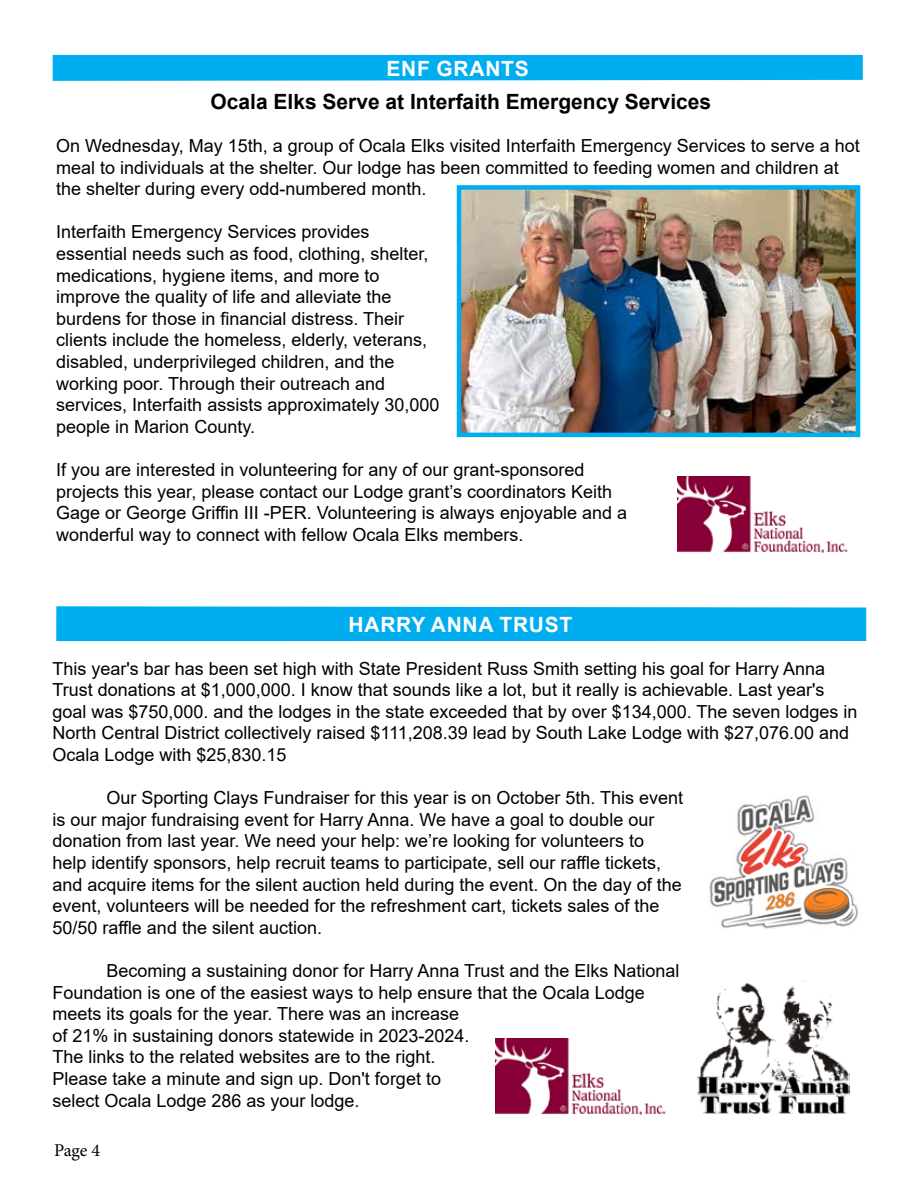
<style>
.page{position:relative;width:918px;height:1188px;background:#fff}
.page>*{position:absolute;margin:0;border:0;box-sizing:border-box;transform-origin:0 0}
.t1{font:700 21px "Arial";color:#000}
.t2{font:700 21px "Arial";letter-spacing:.035em;color:#fff}
.t3{font:18px/21.6px "Arial";color:#000}
.t4{font:18px "Minion Pro";color:#000}
</style>
<div class="page">
<div style="left:53px;top:55px;width:810px;height:26px;background:#00aeef"></div>
<div style="left:56px;top:606px;width:810px;height:35px;background:#00aeef"></div>
<img style="left:677px;top:477px;width:171px;height:76px">
<img style="left:697px;top:981px;width:152px;height:133px">
<img style="left:495px;top:1039px;width:171px;height:76px">
<img style="left:709px;top:794px;width:149px;height:134px">
<img style="left:462px;top:190px;width:393px;height:242px">
<div style="left:457px;top:185px;width:403px;height:252px;border:4px solid #00aeef"></div>
<p class="t2" style="left:386px;top:53px;width:144px">ENF GRANTS</p>
<p class="t1" style="left:211px;top:87px;width:502px">Ocala Elks Serve at Interfaith Emergency Services</p>
<p class="t3" style="left:56px;top:135px;width:805px">On Wednesday, May 15th, a group of Ocala Elks visited Interfaith Emergency Services to serve a hot meal to individuals at the shelter. Our lodge has been committed to feeding women and children at the shelter during every odd-numbered month.</p>
<p class="t3" style="left:56px;top:221px;width:385px">Interfaith Emergency Services provides essential needs such as food, clothing, shelter, medications, hygiene items, and more to improve the quality of life and alleviate the burdens for those in financial distress. Their clients include the homeless, elderly, veterans, disabled, underprivileged children, and the working poor. Through their outreach and services, Interfaith assists approximately 30,000 people in Marion County.</p>
<p class="t3" style="left:56px;top:459px;width:572px">If you are interested in volunteering for any of our grant-sponsored projects this year, please contact our Lodge grant’s coordinators Keith Gage or George Griffin III -PER. Volunteering is always enjoyable and a wonderful way to connect with fellow Ocala Elks members.</p>
<p class="t2" style="left:349px;top:610px;width:225px">HARRY ANNA TRUST</p>
<p class="t3" style="left:52px;top:657px;width:807px">This year's bar has been set high with State President Russ Smith setting his goal for Harry Anna Trust donations at $1,000,000. I know that sounds like a lot, but it really is achievable. Last year's goal was $750,000. and the lodges in the state exceeded that by over $134,000. The seven lodges in North Central District collectively raised $111,208.39 lead by South Lake Lodge with $27,076.00 and Ocala Lodge with $25,830.15</p>
<p class="t3" style="left:52px;top:787px;width:632px;text-indent:54px">Our Sporting Clays Fundraiser for this year is on October 5th. This event is our major fundraising event for Harry Anna. We have a goal to double our donation from last year. We need your help: we’re looking for volunteers to<br>help identify sponsors, help recruit teams to participate, sell our raffle tickets, and acquire items for the silent auction held during the event. On the day of the event, volunteers will be needed for the refreshment cart, tickets sales of the 50/50 raffle and the silent auction.</p>
<p class="t3" style="left:52px;top:960px;width:629px;text-indent:54px">Becoming a sustaining donor for Harry Anna Trust and the Elks National Foundation is one of the easiest ways to help ensure that the Ocala Lodge meets its goals for the year. There was an increase<br>of 21% in sustaining donors statewide in 2023-2024.<br>The links to the related websites are to the right.<br>Please take a minute and sign up. Don't forget to<br>select Ocala Lodge 286 as your lodge.</p>
<p class="t4" style="left:54px;top:1138px;width:48px">Page 4</p>
</div>
